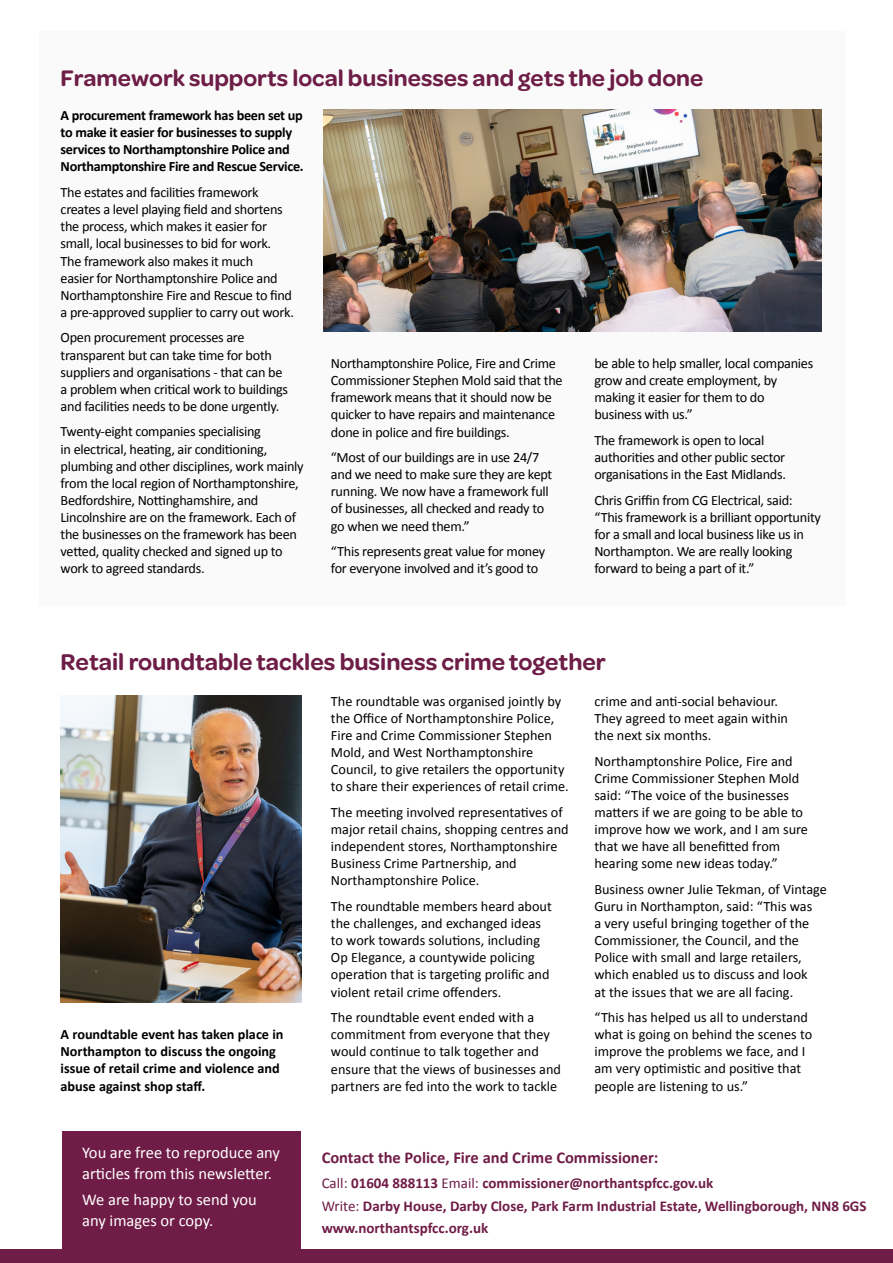
<style>
.page{position:relative;width:893px;height:1263px;background:#fff}
.page>*{position:absolute;margin:0;border:0;box-sizing:border-box;transform-origin:0 0}
.t1{font:600 24.45px "Omnes";color:#6e1e46}
.t2{font:600 24px "Omnes";color:#6e1e46}
.t3{font:16.5px/21px "Calibri";color:#fff}
.t4{font:700 16.5px "Calibri";color:#6f1c46}
.t5{font:700 15px/22.2px "Calibri";color:#6f1c46}
.t6{font:14.25px/17.1px "Calibri";letter-spacing:-.02em;color:#000}
.t7{font:14.25px/17.1px "Calibri";color:#000}
.t8{font:700 14.25px/17.1px "Calibri";letter-spacing:-.02em;color:#000}
.t9{font:700 14.25px/17.1px "Calibri";color:#000}
.s1{font-weight:400}
</style>
<div class="page">
<div style="left:62px;top:1131px;width:238px;height:132px;background:#6f1c46"></div>
<div style="left:0;top:1249px;width:893px;height:14px;background:#6f1c46"></div>
<div style="left:40px;top:32px;width:806px;height:574px;background:#fafafa"></div>
<img style="left:323px;top:109px;width:498px;height:223px">
<img style="left:61px;top:695px;width:240px;height:307px">
<h2 class="t2" style="left:61px;top:61px;width:644px">Framework supports local businesses and gets the job done</h2>
<p class="t8" style="left:61px;top:106px;width:245px">A procurement framework has been set up to make it easier for businesses to supply services to Northamptonshire Police and Northamptonshire Fire and Rescue Service.</p>
<p class="t6" style="left:61px;top:183px;width:235px">The estates and facilities framework creates a level playing field and shortens the process, which makes it easier for small, local businesses to bid for work.<br>The framework also makes it much<br>easier for Northamptonshire Police and Northamptonshire Fire and Rescue to find a pre-approved supplier to carry out work.</p>
<p class="t6" style="left:61px;top:329px;width:229px">Open procurement processes are transparent but can take time for both suppliers and organisations - that can be a problem when critical work to buildings and facilities needs to be done urgently.</p>
<p class="t6" style="left:61px;top:423px;width:245px">Twenty-eight companies specialising<br>in electrical, heating, air conditioning, plumbing and other disciplines, work mainly from the local region of Northamptonshire, Bedfordshire, Nottinghamshire, and Lincolnshire are on the framework. Each of the businesses on the framework has been vetted, quality checked and signed up to work to agreed standards.</p>
<p class="t6" style="left:331px;top:354px;width:233px">Northamptonshire Police, Fire and Crime Commissioner Stephen Mold said that the framework means that it should now be quicker to have repairs and maintenance done in police and fire buildings.</p>
<p class="t6" style="left:331px;top:448px;width:223px">“Most of our buildings are in use 24/7 and we need to make sure they are kept running. We now have a framework full of businesses, all checked and ready to go when we need them.”</p>
<p class="t6" style="left:331px;top:542px;width:216px">“This represents great value for money for everyone involved and it’s good to</p>
<p class="t6" style="left:594px;top:354px;width:220px">be able to help smaller, local companies grow and create employment, by making it easier for them to do business with us.”</p>
<p class="t6" style="left:594px;top:431px;width:193px">The framework is open to local authorities and other public sector organisations in the East Midlands.</p>
<p class="t6" style="left:594px;top:491px;width:228px">Chris Griffin from CG Electrical, said: “This framework is a brilliant opportunity for a small and local business like us in Northampton. We are really looking forward to being a part of it.”</p>
<h1 class="t1" style="left:61px;top:645px;width:547px">Retail roundtable tackles business crime together</h1>
<p class="t9" style="left:61px;top:1025px;width:224px">A roundtable event has taken place in Northampton to discuss the ongoing issue of retail crime and violence and abuse against shop staff.</p>
<p class="t3" style="left:82px;top:1142px;width:199px">You are free to reproduce any articles from this newsletter.</p>
<p class="t3" style="left:82px;top:1188px;width:176px">We are happy to send you any images or copy.</p>
<p class="t7" style="left:331px;top:692px;width:239px">The roundtable was organised jointly by the Office of Northamptonshire Police, Fire and Crime Commissioner Stephen Mold, and West Northamptonshire Council, to give retailers the opportunity to share their experiences of retail crime.</p>
<p class="t7" style="left:331px;top:803px;width:239px">The meeting involved representatives of major retail chains, shopping centres and independent stores, Northamptonshire Business Crime Partnership, and Northamptonshire Police.</p>
<p class="t7" style="left:331px;top:897px;width:222px">The roundtable members heard about the challenges, and exchanged ideas to work towards solutions, including Op Elegance, a countywide policing operation that is targeting prolific and violent retail crime offenders.</p>
<p class="t7" style="left:331px;top:1008px;width:232px">The roundtable event ended with a commitment from everyone that they would continue to talk together and ensure that the views of businesses and partners are fed into the work to tackle</p>
<p class="t7" style="left:594px;top:692px;width:195px">crime and anti-social behaviour.<br>They agreed to meet again within the next six months.</p>
<p class="t7" style="left:594px;top:752px;width:215px">Northamptonshire Police, Fire and Crime Commissioner Stephen Mold said: “The voice of the businesses matters if we are going to be able to improve how we work, and I am sure that we have all benefitted from hearing some new ideas today.”</p>
<p class="t7" style="left:594px;top:880px;width:234px">Business owner Julie Tekman, of Vintage Guru in Northampton, said: “This was<br>a very useful bringing together of the Commissioner, the Council, and the Police with small and large retailers, which enabled us to discuss and look<br>at the issues that we are all facing.</p>
<p class="t7" style="left:594px;top:1008px;width:219px">“This has helped us all to understand what is going on behind the scenes to improve the problems we face, and I am very optimistic and positive that people are listening to us.”</p>
<p class="t4" style="left:322px;top:1145px;width:338px">Contact the Police, Fire and Crime Commissioner:</p>
<p class="t5" style="left:322px;top:1172px;width:546px"><span class="s1">Call:</span> 01604 888113 <span class="s1">Email:</span> commissioner@northantspfcc.gov.uk<br><span class="s1">Write:</span> Darby House, Darby Close, Park Farm Industrial Estate, Wellingborough, NN8 6GS www.northantspfcc.org.uk</p>
</div>
